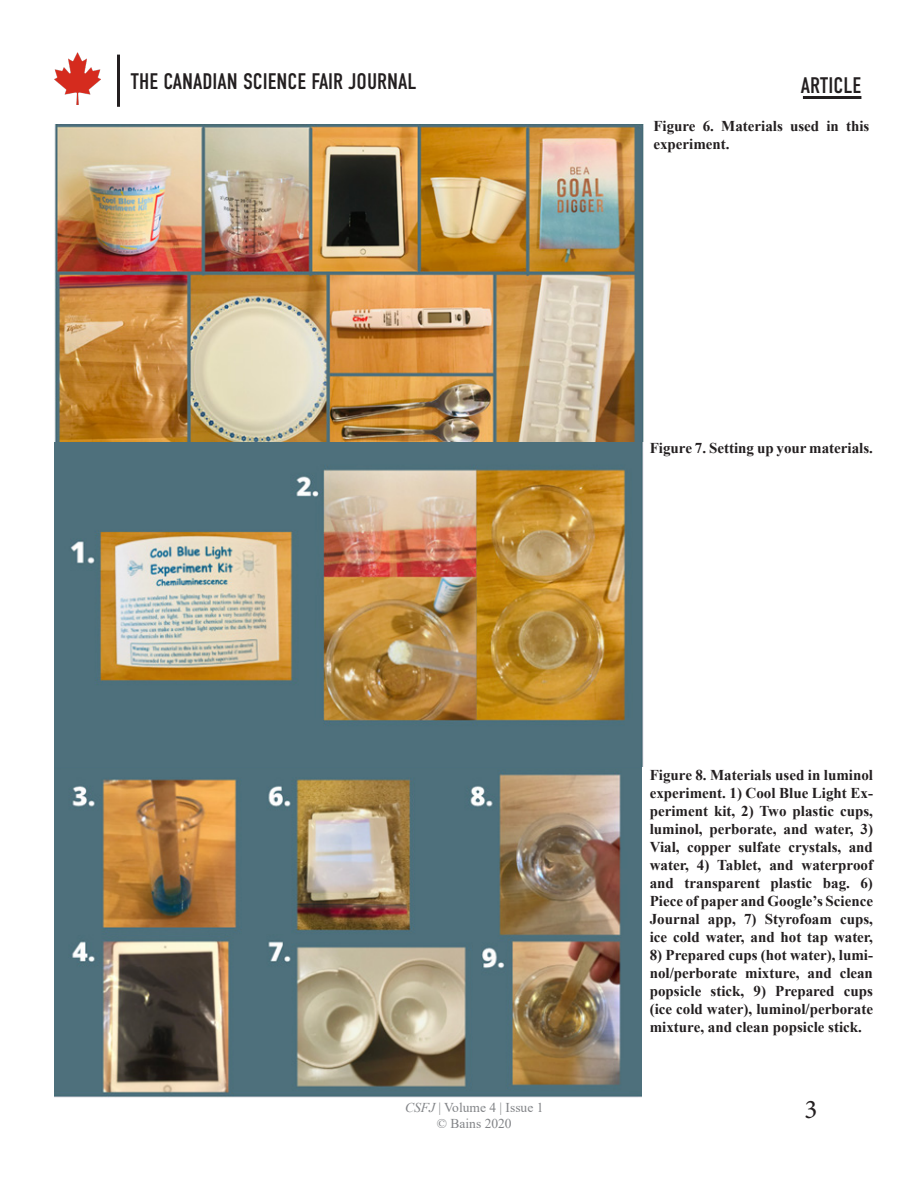
<style>
.page{position:relative;width:918px;height:1188px;background:#fff}
.page>*{position:absolute;margin:0;border:0;box-sizing:border-box;transform-origin:0 0}
.t1{font:27px "Minion Pro";color:#231f20}
.t2{font:22.5px "DIN Condensed";color:#231f20}
.Captions{font:700 15px/18px "Times New Roman";color:#231f20;text-align:justify}
.t3{font:13.5px/16.2px "Times New Roman";color:#828487;text-align:center}
.s1{font-style:italic}
</style>
<div class="page">
<img style="left:54px;top:52px;width:47px;height:52px">
<hr style="left:117px;top:55px;width:3px;height:52px;background:#231f20">
<hr style="left:803px;top:96px;width:58px;height:3px;background:#231f20">
<img style="left:54px;top:124px;width:590px;height:319px">
<img style="left:54px;top:767px;width:588px;height:331px">
<img style="left:54px;top:443px;width:590px;height:324px">
<h2 class="t2" style="left:130px;top:69px;width:288px">THE CANADIAN SCIENCE FAIR JOURNAL</h2>
<h2 class="t2" style="left:801px;top:73px;width:62px">ARTICLE</h2>
<p class="Captions" style="left:653px;top:116px;width:217px">Figure 6. Materials used in this experiment.</p>
<p class="Captions" style="left:650px;top:438px;width:225px">Figure 7. Setting up your materials.</p>
<p class="Captions" style="left:650px;top:766px;width:225px">Figure 8. Materials used in luminol experiment. 1) Cool Blue Light Ex&shy;periment kit, 2) Two plastic cups, luminol, perborate, and water, 3)<br>Vial, copper sulfate crystals, and water, 4) Tablet, and waterproof and transparent plastic bag. 6)<br>Piece of paper and Google’s Science Journal app, 7) Styrofoam cups, ice cold water, and hot tap water,</p>
<p class="Captions" style="left:650px;top:946px;width:225px">8) Prepared cups (hot water), lumi&shy;nol/perborate mixture, and clean popsicle stick, 9) Prepared cups (ice cold water), luminol/perborate mixture, and clean popsicle stick.</p>
<p class="t3" style="left:405px;top:1099px;width:140px"><span class="s1">CSFJ</span> | Volume 4 | Issue 1 © Bains 2020</p>
<h1 class="t1" style="left:805px;top:1091px;width:14px">3</h1>
</div>
